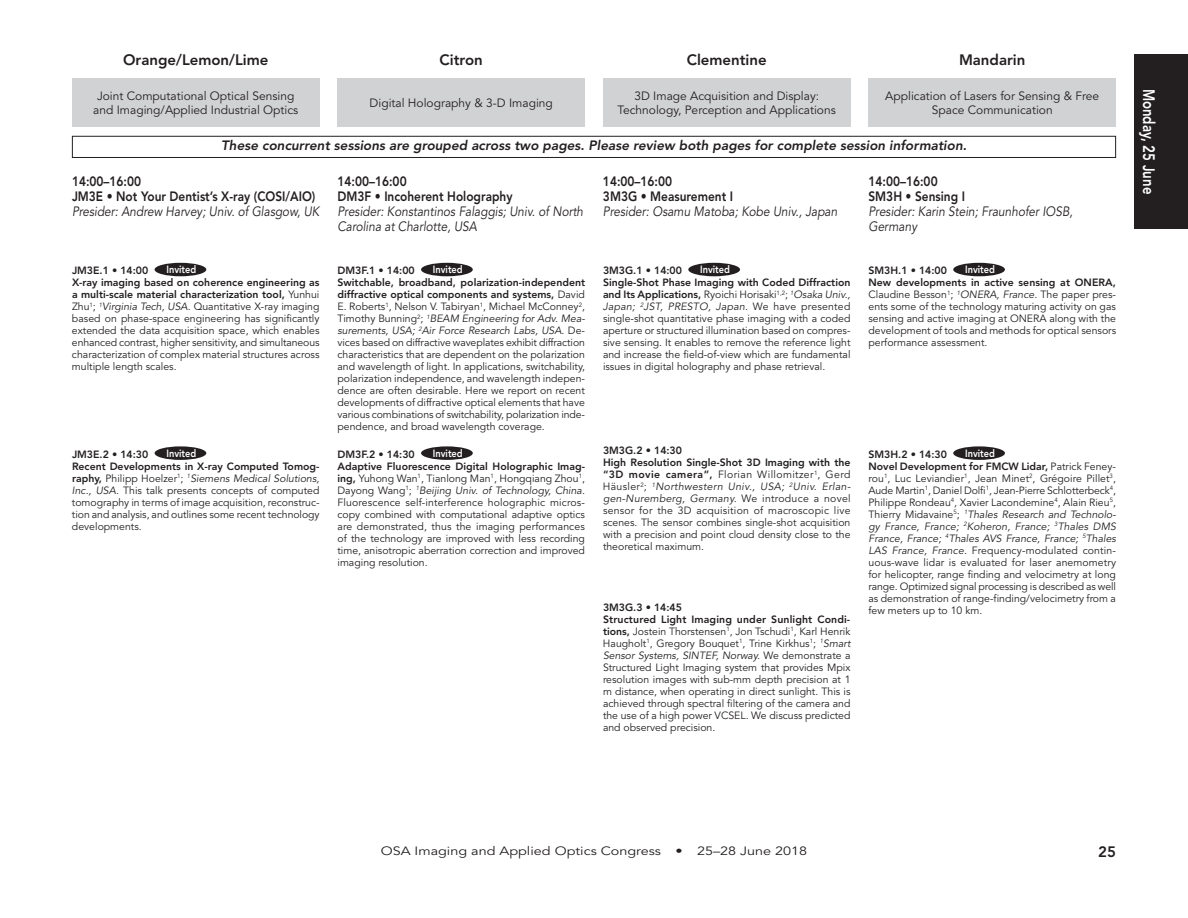
<style>
.page{position:relative;width:1188px;height:918px;background:#fff}
.page>*{position:absolute;margin:0;border:0;box-sizing:border-box;transform-origin:0 0}
.t1{font:800 16.5px "Avenir LT Std";color:#fff;scale:.8 1}
.t2{font:800 15px "Avenir LT Std";color:#231f20}
.t3{font:italic 13.5px/15px "Avenir LT Std";color:#231f20;scale:.88 1}
.t4{font:800 13.5px/15px "Avenir LT Std";color:#231f20;scale:.88 1}
.t5{font:italic 800 13.5px "Avenir LT Std";color:#231f20}
.t6{font:12px/14.4px "Avenir LT Std";color:#231f20;text-align:center}
.t7{font:12px "Avenir LT Std";color:#231f20;scale:1.2 1}
.t8{font:10.5px/12px "Avenir LT Std";color:#231f20;text-align:justify}
.t9{font:800 10.5px/13px "Avenir LT Std";color:#231f20}
.t10{font:800 10.5px "Avenir LT Std";color:#fff;scale:.88 1}
.s1{font-weight:800}
.s2{font-style:italic}
.s3{color:#fff}
.s4{font-weight:400}
</style>
<div class="page">
<div style="left:1134px;top:54px;width:54px;height:175px;background:#231f20"></div>
<div style="left:72px;top:78px;width:248px;height:49px;background:#d1d2d4"></div>
<div style="left:338px;top:78px;width:247px;height:49px;background:#d1d2d4"></div>
<div style="left:603px;top:78px;width:247px;height:49px;background:#d1d2d4"></div>
<div style="left:868px;top:78px;width:248px;height:49px;background:#d1d2d4"></div>
<div style="left:72px;top:136px;width:1044px;height:22px;border:1px solid #231f20"></div>
<div style="left:155px;top:263px;width:51px;height:13px;background:#231f20;border-radius:50%"></div>
<div style="left:421px;top:263px;width:52px;height:13px;background:#231f20;border-radius:50%"></div>
<div style="left:688px;top:263px;width:52px;height:13px;background:#231f20;border-radius:50%"></div>
<div style="left:953px;top:263px;width:52px;height:13px;background:#231f20;border-radius:50%"></div>
<div style="left:155px;top:446px;width:51px;height:14px;background:#231f20;border-radius:50%"></div>
<div style="left:421px;top:446px;width:52px;height:14px;background:#231f20;border-radius:50%"></div>
<div style="left:953px;top:446px;width:52px;height:14px;background:#231f20;border-radius:50%"></div>
<h2 class="t2" style="left:123px;top:51px;width:147px">Orange/Lemon/Lime</h2>
<h2 class="t2" style="left:440px;top:51px;width:45px">Citron</h2>
<h2 class="t2" style="left:687px;top:51px;width:82px">Clementine</h2>
<h2 class="t2" style="left:959px;top:51px;width:68px">Mandarin</h2>
<p class="t6" style="left:93px;top:89px;width:207px">Joint Computational Optical Sensing and Imaging/Applied Industrial Optics</p>
<p class="t6" style="left:370px;top:96px;width:185px">Digital Holography &amp; 3-D Imaging</p>
<p class="t6" style="left:618px;top:89px;width:220px">3D Image Acquisition and Display:<br>Technology, Perception and Applications</p>
<p class="t6" style="left:885px;top:89px;width:216px">Application of Lasers for Sensing &amp; Free<br>Space Communication</p>
<p class="t5" style="left:221px;top:138px;width:747px">These concurrent sessions are grouped across two pages. Please review both pages for complete session information.</p>
<p class="t4" style="left:72px;top:174px;width:278px">14:00–16:00<br>JM3E • Not Your Dentist’s X-ray (COSI/AIO)</p>
<p class="t3" style="left:72px;top:204px;width:283px">Presider: Andrew Harvey; Univ. of Glasgow, UK</p>
<p class="t4" style="left:337px;top:174px;width:200px">14:00–16:00<br>DM3F • Incoherent Holography</p>
<p class="t3" style="left:337px;top:204px;width:281px">Presider: Konstantinos Falaggis; Univ. of North<br>Carolina at Charlotte, USA</p>
<p class="t4" style="left:603px;top:174px;width:149px">14:00–16:00<br>3M3G • Measurement I</p>
<p class="t3" style="left:603px;top:204px;width:268px">Presider: Osamu Matoba; Kobe Univ., Japan</p>
<p class="t4" style="left:868px;top:174px;width:111px">14:00–16:00<br>SM3H • Sensing I</p>
<p class="t3" style="left:868px;top:204px;width:234px">Presider: Karin Stein; Fraunhofer IOSB,<br>Germany</p>
<p class="t9" style="left:72px;top:264px;width:78px">JM3E.1 • 14:00</p>
<p class="t10" style="left:166px;top:263px;width:35px">Invited</p>
<p class="t8" style="left:72px;top:277px;width:249px"><span class="s1">X-ray imaging based on coherence engineering as a multi-scale material characterization tool,</span> Yunhui Zhu<sup>1</sup>; <sup>1</sup><span class="s2">Virginia Tech, USA.</span> Quantitative X-ray imaging based on phase-space engineering has significantly extended the data acquisition space, which enables enhanced contrast, higher sensitivity, and simultaneous characterization of complex material structures across multiple length scales.</p>
<p class="t9" style="left:72px;top:448px;width:78px">JM3E.2 • 14:30</p>
<p class="t10" style="left:166px;top:447px;width:35px">Invited</p>
<p class="t8" style="left:72px;top:460px;width:249px"><span class="s1">Recent Developments in X-ray Computed Tomog&shy;raphy,</span> Philipp Hoelzer<sup>1</sup>; <sup>1</sup><span class="s2">Siemens Medical Solutions, Inc., USA.</span> This talk presents concepts of computed tomography in terms of image acquisition, reconstruc&shy;tion and analysis, and outlines some recent technology developments.</p>
<p class="t9" style="left:337px;top:264px;width:79px">DM3F.1 • 14:00</p>
<p class="t10" style="left:433px;top:263px;width:35px">Invited</p>
<p class="t8" style="left:338px;top:277px;width:249px"><span class="s1">Switchable, broadband, polarization-independent diffractive optical components and systems,</span> David E. Roberts<sup>1</sup>, Nelson V. Tabiryan<sup>1</sup>, Michael McConney<sup>2</sup>, Timothy Bunning<sup>2</sup>; <sup>1</sup><span class="s2">BEAM Engineering for Adv. Mea&shy;surements, USA;</span> <sup>2</sup><span class="s2">Air Force Research Labs, USA.</span> De&shy;vices based on diffractive waveplates exhibit diffraction characteristics that are dependent on the polarization and wavelength of light. In applications, switchability, polarization independence, and wavelength indepen&shy;dence are often desirable. Here we report on recent developments of diffractive optical elements that have various combinations of switchability, polarization inde&shy;pendence, and broad wavelength coverage.</p>
<p class="t9" style="left:338px;top:448px;width:79px">DM3F.2 • 14:30</p>
<p class="t10" style="left:433px;top:447px;width:35px">Invited</p>
<p class="t8" style="left:338px;top:460px;width:249px"><span class="s1">Adaptive Fluorescence Digital Holographic Imag&shy;ing,</span> Yuhong Wan<sup>1</sup>, Tianlong Man<sup>1</sup>, Hongqiang Zhou<sup>1</sup>, Dayong Wang<sup>1</sup>; <sup>1</sup><span class="s2">Beijing Univ. of Technology, China.<br></span>Fluorescence self-interference holographic micros&shy;copy combined with computational adaptive optics are demonstrated, thus the imaging performances of the technology are improved with less recording time, anisotropic aberration correction and improved imaging resolution.</p>
<p class="t9" style="left:603px;top:264px;width:81px">3M3G.1 • 14:00</p>
<p class="t10" style="left:700px;top:263px;width:35px">Invited</p>
<p class="t8" style="left:603px;top:277px;width:249px"><span class="s1">Single-Shot Phase Imaging with Coded Diffraction and Its Applications,</span> Ryoichi Horisaki<sup>1,2</sup>; <sup>1</sup><span class="s2">Osaka Univ., Japan;</span> <sup>2</sup><span class="s2">JST, PRESTO, Japan.</span> We have presented single-shot quantitative phase imaging with a coded aperture or structured illumination based on compres&shy;sive sensing. It enables to remove the reference light and increase the field-of-view which are fundamental issues in digital holography and phase retrieval.</p>
<p class="t9" style="left:869px;top:264px;width:80px">SM3H.1 • 14:00</p>
<p class="t10" style="left:965px;top:263px;width:35px">Invited</p>
<p class="t8" style="left:868px;top:277px;width:249px"><span class="s1">New developments in active sensing at ONERA, </span>Claudine Besson<sup>1</sup>; <sup>1</sup><span class="s2">ONERA, France.</span> The paper pres&shy;ents some of the technology maturing activity on gas sensing and active imaging at ONERA along with the development of tools and methods for optical sensors performance assessment.</p>
<p class="t8" style="left:603px;top:445px;width:249px;text-align:left"><span class="s1">3M3G.2 • 14:30<br>High Resolution Single-Shot 3D Imaging with the “3D movie camera”,</span> Florian Willomitzer<sup>1</sup>, Gerd Häusler<sup>2</sup>; <sup>1</sup><span class="s2">Northwestern Univ., USA;</span> <sup>2</sup><span class="s2">Univ. Erlan&shy;gen-Nuremberg, Germany.</span> We introduce a novel sensor for the 3D acquisition of macroscopic live scenes. The sensor combines single-shot acquisition with a precision and point cloud density close to the theoretical maximum.</p>
<p class="t9" style="left:869px;top:448px;width:80px">SM3H.2 • 14:30</p>
<p class="t9" style="left:868px;top:447px;width:249px;text-indent:97px"><span class="s3">Invited<br></span>Novel Development for FMCW Lidar, <span class="s4">Patrick Feney-</span></p>
<p class="t8" style="left:868px;top:472px;width:249px">rou<sup>1</sup>, Luc Leviandier<sup>1</sup>, Jean Minet<sup>2</sup>, Grégoire Pillet<sup>3</sup>, Aude Martin<sup>1</sup>, Daniel Dolfi<sup>1</sup>, Jean-Pierre Schlotterbeck<sup>4</sup>, Philippe Rondeau<sup>4</sup>, Xavier Lacondemine<sup>4</sup>, Alain Rieu<sup>5</sup>, Thierry Midavaine<sup>5</sup>; <sup>1</sup><span class="s2">Thales Research and Technolo&shy;gy France, France;</span> <sup>2</sup><span class="s2">Koheron, France;</span> <sup>3</sup><span class="s2">Thales DMS France, France;</span> <sup>4</sup><span class="s2">Thales AVS France, France;</span> <sup>5</sup><span class="s2">Thales LAS France, France.</span> Frequency-modulated contin&shy;uous-wave lidar is evaluated for laser anemometry for helicopter, range finding and velocimetry at long range. Optimized signal processing is described as well as demonstration of range-finding/velocimetry from a</p>
<p class="t9" style="left:603px;top:601px;width:81px">3M3G.3 • 14:45</p>
<p class="t8" style="left:869px;top:604px;width:113px">few meters up to 10 km.</p>
<p class="t8" style="left:603px;top:614px;width:249px"><span class="s1">Structured Light Imaging under Sunlight Condi&shy;tions,</span> Jostein Thorstensen<sup>1</sup>, Jon Tschudi<sup>1</sup>, Karl Henrik Haugholt<sup>1</sup>, Gregory Bouquet<sup>1</sup>, Trine Kirkhus<sup>1</sup>; <sup>1</sup><span class="s2">Smart Sensor Systems, SINTEF, Norway.</span> We demonstrate a Structured Light Imaging system that provides Mpix resolution images with sub-mm depth precision at 1 m distance, when operating in direct sunlight. This is achieved through spectral filtering of the camera and the use of a high power VCSEL. We discuss predicted and observed precision.</p>
<h1 class="t1" style="left:1158px;top:89px;width:133px;rotate:90deg">Monday, 25 June</h1>
<p class="t7" style="left:381px;top:844px;width:357px">OSA Imaging and Applied Optics Congress • 25–28 June 2018</p>
<h2 class="t2" style="left:1098px;top:843px;width:19px">25</h2>
</div>
